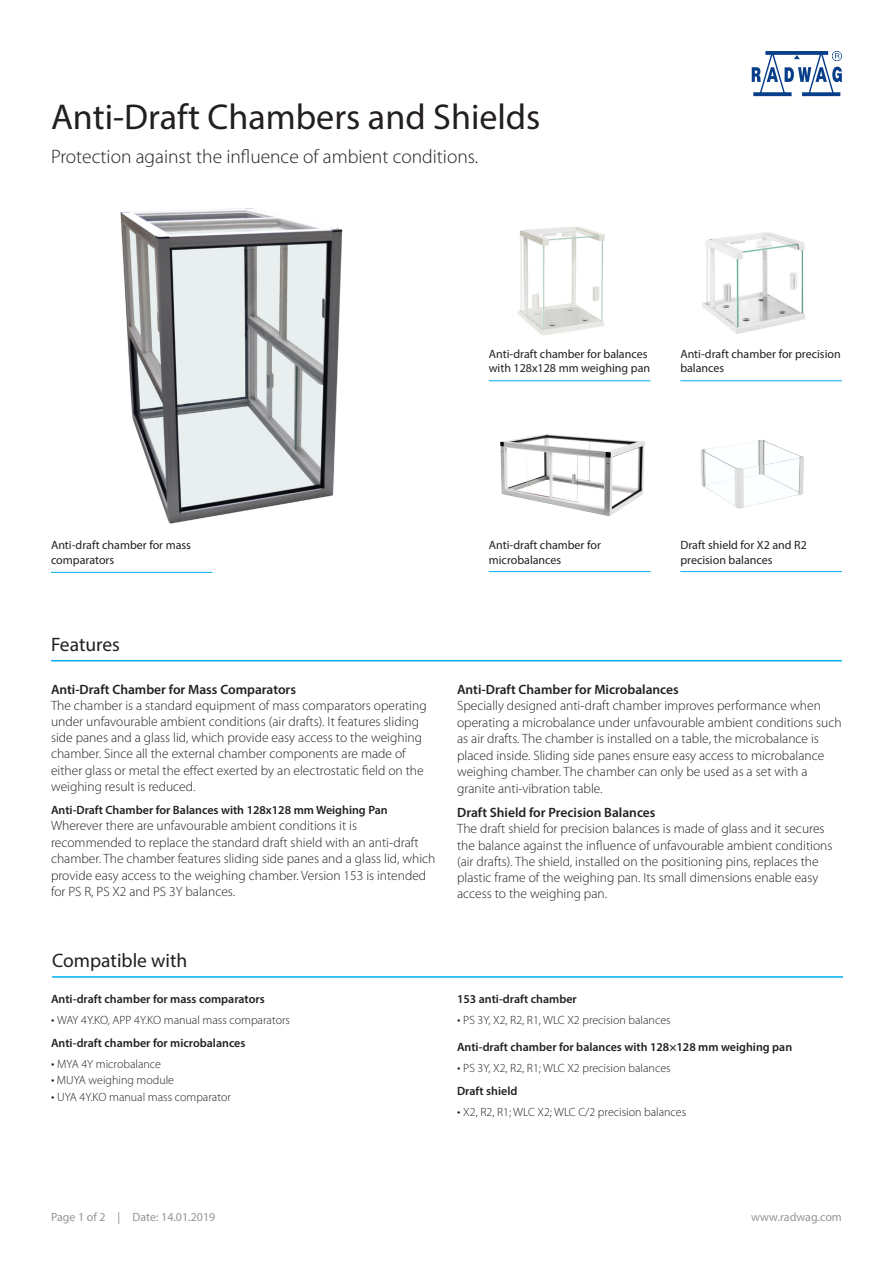
<style>
.page{position:relative;width:893px;height:1263px;background:#fff}
.page>*{position:absolute;margin:0;border:0;box-sizing:border-box;transform-origin:0 0}
.Nazwa_wagi{font:36px "Myriad Pro";color:#231f20}
.Podtytuł{font:300 19.5px "Myriad Pro";color:#231f20}
.Linia_grupa{font:19.5px "Myriad Pro";color:#231f20}
.Zdjęcia_podpisy{font:300 13.5px/16.5px "Myriad Pro";color:#231f20}
.Opis_wagi{font:300 13.5px/16.2px "Myriad Pro";color:#231f20}
.Zdjęcia_podpisy-2{font:300 12px "Myriad Pro";color:#231f20}
.Zdjęcia_podpisy-3{font:600 12px "Myriad Pro";color:#231f20}
.Zdjęcia_podpisy-4{font:12px/14.4px "Myriad Pro";color:#231f20}
.Pagina{font:12px "Myriad Pro";color:#939598}
.s1{font-weight:600}
.s2{font-size:13.5px}
</style>
<div class="page">
<svg style="left:752px;top:51px;width:90px;height:45px"></svg>
<hr style="left:51px;top:572px;width:162px;height:1px;background:#00aeef">
<img style="left:120px;top:208px;width:223px;height:316px">
<img style="left:700px;top:440px;width:104px;height:69px">
<hr style="left:680px;top:571px;width:162px;height:1px;background:#00aeef">
<img style="left:500px;top:434px;width:145px;height:83px">
<hr style="left:489px;top:571px;width:161px;height:1px;background:#00aeef">
<hr style="left:680px;top:380px;width:162px;height:1px;background:#00aeef">
<hr style="left:489px;top:380px;width:161px;height:1px;background:#00aeef">
<hr style="left:51px;top:660px;width:791px;height:1px;background:#00aeef">
<hr style="left:52px;top:976px;width:791px;height:2px;background:#00aeef">
<img style="left:702px;top:232px;width:103px;height:102px">
<img style="left:518px;top:227px;width:87px;height:109px">
<p class="Nazwa_wagi" style="left:51px;top:95px;width:491px">Anti-Draft Chambers and Shields</p>
<p class="Podtytuł" style="left:51px;top:145px;width:429px">Protection against the influence of ambient conditions.</p>
<p class="Zdjęcia_podpisy-4" style="left:51px;top:538px;width:142px">Anti-draft chamber for mass comparators</p>
<p class="Linia_grupa" style="left:51px;top:632px;width:70px">Features</p>
<p class="Zdjęcia_podpisy-4" style="left:489px;top:346px;width:163px">Anti-draft chamber for balances with 128x128 mm weighing pan</p>
<p class="Zdjęcia_podpisy-4" style="left:680px;top:346px;width:162px">Anti-draft chamber for precision balances</p>
<p class="Zdjęcia_podpisy-4" style="left:489px;top:538px;width:114px">Anti-draft chamber for microbalances</p>
<p class="Zdjęcia_podpisy-4" style="left:680px;top:538px;width:128px">Draft shield for X2 and R2 precision balances</p>
<p class="Opis_wagi" style="left:51px;top:681px;width:377px"><span class="s1">Anti-Draft Chamber for Mass Comparators<br></span>The chamber is a standard equipment of mass comparators operating under unfavourable ambient conditions (air drafts). It features sliding side panes and a glass lid, which provide easy access to the weighing chamber. Since all the external chamber components are made of either glass or metal the effect exerted by an electrostatic field on the weighing result is reduced.</p>
<p class="Zdjęcia_podpisy-3" style="left:51px;top:802px;width:338px">Anti-Draft Chamber for Balances with 128x128 mm Weighing Pan</p>
<p class="Zdjęcia_podpisy" style="left:51px;top:817px;width:386px">Wherever there are unfavourable ambient conditions it is recommended to replace the standard draft shield with an anti-draft chamber. The chamber features sliding side panes and a glass lid, which provide easy access to the weighing chamber. Version 153 is intended for PS R, PS X2 and PS 3Y balances.</p>
<p class="Linia_grupa" style="left:52px;top:949px;width:137px">Compatible with</p>
<p class="Zdjęcia_podpisy-3" style="left:51px;top:991px;width:215px">Anti-draft chamber for mass comparators</p>
<p class="Zdjęcia_podpisy-2" style="left:51px;top:1013px;width:241px"><span class="s2">•</span> WAY 4Y.KO, APP 4Y.KO manual mass comparators</p>
<p class="Zdjęcia_podpisy-3" style="left:51px;top:1035px;width:196px">Anti-draft chamber for microbalances</p>
<p class="Zdjęcia_podpisy-2" style="left:51px;top:1056px;width:112px"><span class="s2">•</span> MYA 4Y microbalance</p>
<p class="Zdjęcia_podpisy-2" style="left:51px;top:1073px;width:125px"><span class="s2">•</span> MUYA weighing module</p>
<p class="Zdjęcia_podpisy-2" style="left:51px;top:1089px;width:181px"><span class="s2">•</span> UYA 4Y.KO manual mass comparator</p>
<p class="Zdjęcia_podpisy" style="left:457px;top:681px;width:386px"><span class="s1">Anti-Draft Chamber for Microbalances<br></span>Specially designed anti-draft chamber improves performance when operating a microbalance under unfavourable ambient conditions such as air drafts. The chamber is installed on a table, the microbalance is placed inside. Sliding side panes ensure easy access to microbalance weighing chamber. The chamber can only be used as a set with a granite anti-vibration table.</p>
<p class="Zdjęcia_podpisy" style="left:457px;top:804px;width:377px"><span class="s1">Draft Shield for Precision Balances<br></span>The draft shield for precision balances is made of glass and it secures the balance against the influence of unfavourable ambient conditions (air drafts). The shield, installed on the positioning pins, replaces the plastic frame of the weighing pan. Its small dimensions enable easy access to the weighing pan.</p>
<p class="Zdjęcia_podpisy-3" style="left:457px;top:991px;width:121px">153 anti-draft chamber</p>
<p class="Zdjęcia_podpisy-2" style="left:457px;top:1013px;width:215px"><span class="s2">•</span> PS 3Y, X2, R2, R1, WLC X2 precision balances</p>
<p class="Zdjęcia_podpisy-3" style="left:457px;top:1039px;width:337px">Anti-draft chamber for balances with 128×128 mm weighing pan</p>
<p class="Zdjęcia_podpisy-2" style="left:457px;top:1061px;width:215px"><span class="s2">•</span> PS 3Y, X2, R2, R1; WLC X2 precision balances</p>
<p class="Zdjęcia_podpisy-3" style="left:457px;top:1083px;width:62px">Draft shield</p>
<p class="Zdjęcia_podpisy-2" style="left:457px;top:1104px;width:231px"><span class="s2">•</span> X2, R2, R1; WLC X2; WLC C/2 precision balances</p>
<p class="Pagina" style="left:51px;top:1209px;width:166px">Page 1 of 2 | Date: 14.01.2019</p>
<p class="Pagina" style="left:751px;top:1209px;width:92px">www.radwag.com</p>
</div>
